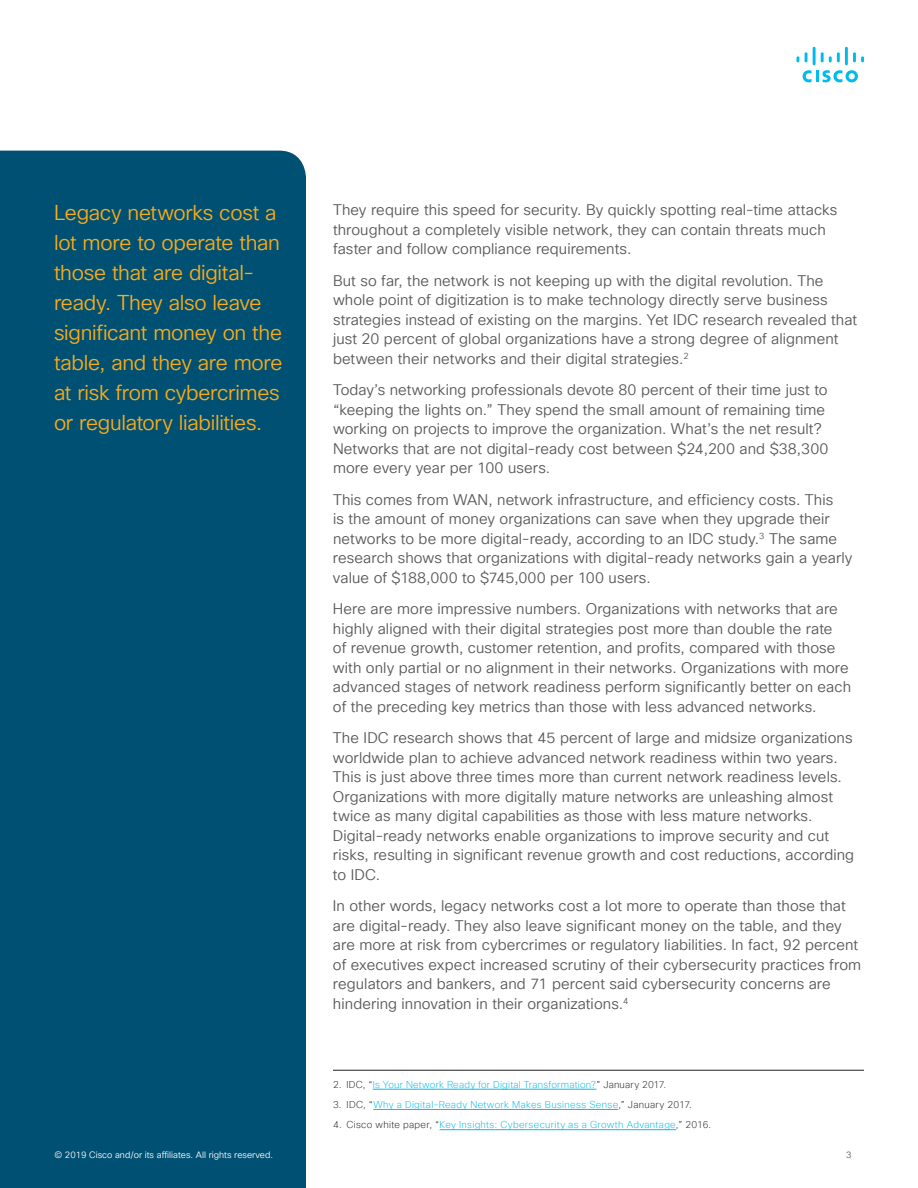
<style>
.page{position:relative;width:918px;height:1188px;background:#fff}
.page>*{position:absolute;margin:0;border:0;box-sizing:border-box;transform-origin:0 0}
.t1{font:21px/30px "Cisco Sans TT Light";letter-spacing:-.015em;color:#fbab18}
.t2{font:15px/19.5px "Cisco Sans TT Light";letter-spacing:.005em;color:#57585a}
.t3{font:200 9.75px "Cisco Sans TT";letter-spacing:.03em;color:#00bceb}
.t4{font:9px "Cisco Sans TT Light";color:#fff}
.t5{font:9px "Cisco Sans TT Light";color:#57585a}
.s1{color:#231f20}
</style>
<div class="page">
<svg style="left:803px;top:70px;width:55px;height:12px"></svg>
<svg style="left:797px;top:56px;width:2px;height:6px"></svg>
<svg style="left:805px;top:52px;width:3px;height:10px"></svg>
<hr style="left:813px;top:47px;width:3px;height:18px;background:#00bceb">
<svg style="left:821px;top:52px;width:19px;height:10px"></svg>
<hr style="left:845px;top:47px;width:3px;height:18px;background:#00bceb">
<svg style="left:853px;top:52px;width:11px;height:10px"></svg>
<div style="left:0;top:151px;width:306px;height:1037px;background:#005073"></div>
<hr style="left:333px;top:1070px;width:531px;height:1px;background:#231f20">
<hr style="left:373px;top:1089px;width:223px;height:1px;background:#00bceb">
<hr style="left:373px;top:1109px;width:245px;height:1px;background:#00bceb">
<hr style="left:440px;top:1129px;width:236px;height:1px;background:#00bceb">
<h1 class="t1" style="left:54px;top:198px;width:230px">Legacy networks cost a lot more to operate than those that are digital&shy;ready. They also leave significant money on the table, and they are more at risk from cybercrimes or regulatory liabilities.</h1>
<p class="t2" style="left:333px;top:201px;width:506px">They require this speed for security. By quickly spotting real-time attacks throughout a completely visible network, they can contain threats much faster and follow compliance requirements.</p>
<p class="t2" style="left:333px;top:271px;width:526px">But so far, the network is not keeping up with the digital revolution. The whole point of digitization is to make technology directly serve business strategies instead of existing on the margins. Yet IDC research revealed that just 20 percent of global organizations have a strong degree of alignment between their networks and their digital strategies.<sup>2</sup></p>
<p class="t2" style="left:333px;top:381px;width:497px">Today’s networking professionals devote 80 percent of their time just to “keeping the lights on.” They spend the small amount of remaining time working on projects to improve the organization. What’s the net result?<br>Networks that are not digital-ready cost between $24,200 and $38,300 more every year per 100 users.</p>
<p class="t2" style="left:333px;top:490px;width:521px">This comes from WAN, network infrastructure, and efficiency costs. This<br>is the amount of money organizations can save when they upgrade their networks to be more digital-ready, according to an IDC study.<sup>3</sup> The same research shows that organizations with digital-ready networks gain a yearly value of $188,000 to $745,000 per 100 users.</p>
<p class="t2" style="left:333px;top:600px;width:520px">Here are more impressive numbers. Organizations with networks that are highly aligned with their digital strategies post more than double the rate<br>of revenue growth, customer retention, and profits, compared with those with only partial or no alignment in their networks. Organizations with more advanced stages of network readiness perform significantly better on each of the preceding key metrics than those with less advanced networks.</p>
<p class="t2" style="left:333px;top:729px;width:523px">The IDC research shows that 45 percent of large and midsize organizations worldwide plan to achieve advanced network readiness within two years.<br>This is just above three times more than current network readiness levels.<br>Organizations with more digitally mature networks are unleashing almost twice as many digital capabilities as those with less mature networks.<br>Digital-ready networks enable organizations to improve security and cut risks, resulting in significant revenue growth and cost reductions, according to IDC.</p>
<p class="t2" style="left:333px;top:897px;width:530px">In other words, legacy networks cost a lot more to operate than those that are digital-ready. They also leave significant money on the table, and they are more at risk from cybercrimes or regulatory liabilities. In fact, 92 percent of executives expect increased scrutiny of their cybersecurity practices from regulators and bankers, and 71 percent said cybersecurity concerns are hindering innovation in their organizations.<sup>4</sup></p>
<p class="t3" style="left:333px;top:1078px;width:335px"><span class="s1">2. IDC, “</span>Is Your Network Ready for Digital Transformation?<span class="s1">” January 2017.</span></p>
<p class="t3" style="left:333px;top:1098px;width:361px"><span class="s1">3. IDC, “</span>Why a Digital-Ready Network Makes Business Sense<span class="s1">,” January 2017.</span></p>
<p class="t3" style="left:333px;top:1118px;width:380px"><span class="s1">4. Cisco white paper, “</span>Key Insights: Cybersecurity as a Growth Advantage<span class="s1">,” 2016.</span></p>
<p class="t4" style="left:54px;top:1149px;width:220px">© 2019 Cisco and/or its affiliates. All rights reserved.</p>
<p class="t5" style="left:846px;top:1149px;width:7px">3</p>
</div>
